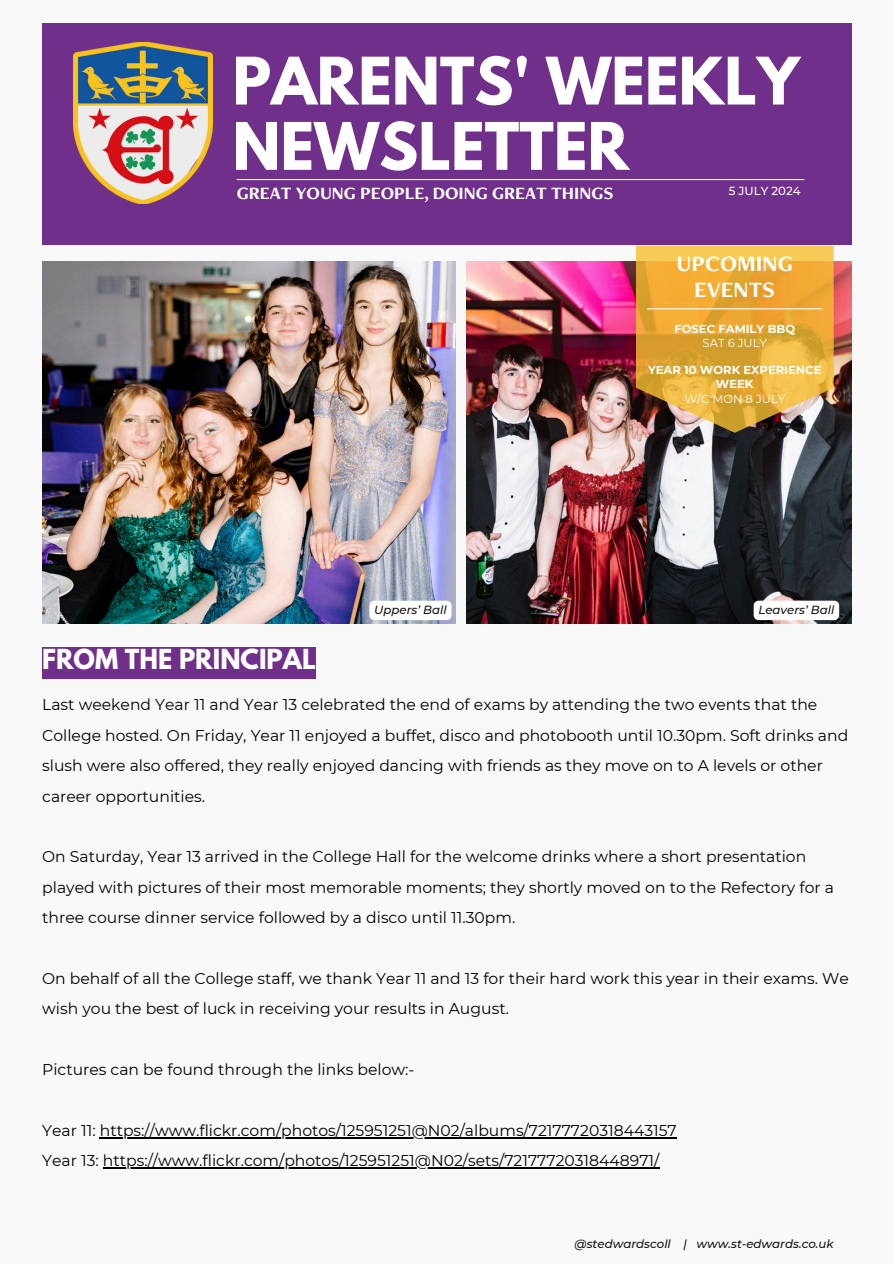
<style>
.page{position:relative;width:894px;height:1264px;background:#fff}
.page>*{position:absolute;margin:0;border:0;box-sizing:border-box;transform-origin:0 0}
.t1{font:700 58.05px/65.2px "League Spartan";color:#fff}
.t2{font:700 24.45px "League Spartan";color:#fff}
.t3{font:700 22.8px/25.8px "Freight Neo W03";color:#fff;text-align:center}
.t4{font:700 18px "Freight Neo W03";color:#fff}
.t5{font:15.6px/30.3px "Montserrat";color:#000}
.t6{font:italic 500 11.7px "Montserrat";color:#171310}
.t7{font:500 11.7px "Montserrat";color:#fff}
.t8{font:700 11.55px/14.4px "Montserrat";color:#fff;text-align:center}
.s1{font-weight:400}
</style>
<div class="page">
<div style="left:0;top:0;width:893px;height:1263px;background:#f9f9f9"></div>
<div style="left:42px;top:23px;width:809px;height:222px;background:#702f8a"></div>
<img style="left:466px;top:261px;width:385px;height:363px">
<svg style="left:636px;top:245px;width:197px;height:188px;background:#daa43f"></svg>
<img style="left:74px;top:43px;width:138px;height:161px">
<hr style="left:237px;top:179px;width:567px;height:1px;background:#fff">
<hr style="left:647px;top:308px;width:175px;height:1px;background:#fff">
<hr style="left:100px;top:1136px;width:576px;height:2px;background:#000">
<hr style="left:103px;top:1167px;width:556px;height:1px;background:#000">
<div style="left:42px;top:647px;width:274px;height:31px;background:#702f8a"></div>
<img style="left:42px;top:261px;width:413px;height:363px">
<div style="left:753px;top:600px;width:85px;height:20px;background:#fff;border-radius:5px"></div>
<div style="left:369px;top:600px;width:82px;height:20px;background:#fff;border-radius:5px"></div>
<h3 class="t1" style="left:232px;top:56px;width:568px">PARENTS' WEEKLY<br>NEWSLETTER</h3>
<h4 class="t4" style="left:237px;top:181px;width:378px">GREAT YOUNG PEOPLE, DOING GREAT THINGS</h4>
<p class="t7" style="left:728px;top:183px;width:73px">5 JULY 2024</p>
<h4 class="t3" style="left:676px;top:250px;width:118px">UPCOMING<br>EVENTS</h4>
<h4 class="t8" style="left:674px;top:321px;width:122px">FOSEC FAMILY BBQ<br><span class="s1">SAT 6 JULY</span></h4>
<h4 class="t8" style="left:648px;top:362px;width:175px">YEAR 10 WORK EXPERIENCE<br>WEEK<br><span class="s1">W/C MON 8 JULY</span></h4>
<h4 class="t2" style="left:42px;top:647px;width:275px">FROM THE PRINCIPAL</h4>
<p class="t6" style="left:374px;top:602px;width:74px">Uppers’ Ball</p>
<p class="t6" style="left:758px;top:602px;width:78px">Leavers’ Ball</p>
<h5 class="t5" style="left:42px;top:689px;width:807px">Last weekend Year 11 and Year 13 celebrated the end of exams by attending the two events that the College hosted. On Friday, Year 11 enjoyed a buffet, disco and photobooth until 10.30pm. Soft drinks and slush were also offered, they really enjoyed dancing with friends as they move on to A levels or other career opportunities.</h5>
<h2 class="t5" style="left:42px;top:841px;width:793px">On Saturday, Year 13 arrived in the College Hall for the welcome drinks where a short presentation played with pictures of their most memorable moments; they shortly moved on to the Refectory for a three course dinner service followed by a disco until 11.30pm.</h2>
<h6 class="t5" style="left:42px;top:963px;width:807px">On behalf of all the College staff, we thank Year 11 and 13 for their hard work this year in their exams. We wish you the best of luck in receiving your results in August.</h6>
<h6 class="t5" style="left:42px;top:1054px;width:373px">Pictures can be found through the links below:-</h6>
<p class="t5" style="left:42px;top:1115px;width:636px">Year 11: https://www.flickr.com/photos/125951251@N02/albums/72177720318443157</p>
<p class="t5" style="left:42px;top:1145px;width:618px">Year 13: https://www.flickr.com/photos/125951251@N02/sets/72177720318448971/</p>
<h2 class="t6" style="left:574px;top:1236px;width:260px">@stedwardscoll | www.st-edwards.co.uk</h2>
</div>
